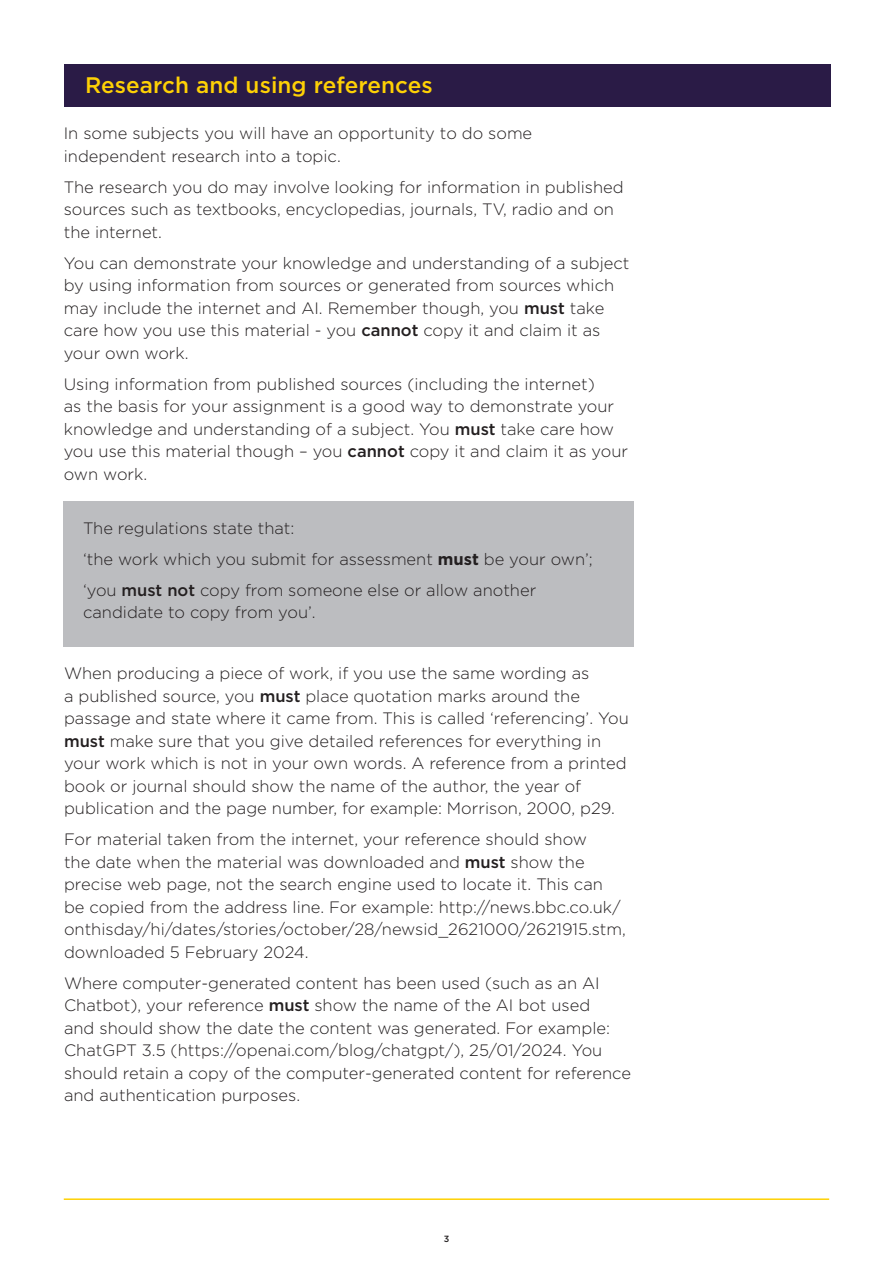
<style>
.page{position:relative;width:893px;height:1263px;background:#fff}
.page>*{position:absolute;margin:0;border:0;box-sizing:border-box;transform-origin:0 0}
.Heading_1_Bold{font:500 22.5px "Gotham";letter-spacing:.005em;color:#fed105}
.Sub_head_bold{font:300 16.5px/22.5px "Gotham";color:#231f20}
.Body_Copy{font:500 9px "Gotham";color:#231f20}
.s1{font-weight:500}
.s2{font-weight:700}
</style>
<div class="page">
<hr style="left:64px;top:1198px;width:765px;height:2px;background:#fed105">
<div style="left:63px;top:501px;width:571px;height:145px;background:#bcbdc0"></div>
<div style="left:64px;top:64px;width:767px;height:42px;background:#2a1b46"></div>
<p class="Heading_1_Bold" style="left:85px;top:72px;width:349px">Research and using references</p>
<p class="Sub_head_bold" style="left:64px;top:122px;width:470px">In some subjects you will have an opportunity to do some independent research into a topic.</p>
<p class="Sub_head_bold" style="left:64px;top:175px;width:561px">The research you do may involve looking for information in published sources such as textbooks, encyclopedias, journals, TV, radio and on the internet.</p>
<p class="Sub_head_bold" style="left:64px;top:251px;width:567px">You can demonstrate your knowledge and understanding of a subject by using information from sources or generated from sources which may include the internet and AI. Remember though, you <span class="s1">must</span> take care how you use this material - you <span class="s1">cannot</span> copy it and claim it as your own work.</p>
<p class="Sub_head_bold" style="left:64px;top:372px;width:566px">Using information from published sources (including the internet)<br>as the basis for your assignment is a good way to demonstrate your knowledge and understanding of a subject. You <span class="s1">must</span> take care how you use this material though – you <span class="s1">cannot</span> copy it and claim it as your own work.</p>
<p class="Sub_head_bold" style="left:83px;top:516px;width:213px">The regulations state that:</p>
<p class="Sub_head_bold" style="left:83px;top:547px;width:511px">‘the work which you submit for assessment <span class="s2">must</span> be your own’;</p>
<p class="Sub_head_bold" style="left:83px;top:578px;width:455px">‘you <span class="s1">must not</span> copy from someone else or allow another candidate to copy from you’.</p>
<p class="Sub_head_bold" style="left:64px;top:661px;width:566px">When producing a piece of work, if you use the same wording as<br>a published source, you <span class="s1">must</span> place quotation marks around the passage and state where it came from. This is called ‘referencing’. You <span class="s1">must</span> make sure that you give detailed references for everything in your work which is not in your own words. A reference from a printed book or journal should show the name of the author, the year of publication and the page number, for example: Morrison, 2000, p29.</p>
<p class="Sub_head_bold" style="left:64px;top:827px;width:563px">For material taken from the internet, your reference should show<br>the date when the material was downloaded and <span class="s1">must</span> show the precise web page, not the search engine used to locate it. This can be copied from the address line. For example: http://news.bbc.co.uk/ onthisday/hi/dates/stories/october/28/newsid_2621000/2621915.stm, downloaded 5 February 2024.</p>
<p class="Sub_head_bold" style="left:64px;top:971px;width:568px">Where computer-generated content has been used (such as an AI Chatbot), your reference <span class="s1">must</span> show the name of the AI bot used<br>and should show the date the content was generated. For example:<br>ChatGPT 3.5 (https://openai.com/blog/chatgpt/), 25/01/2024. You should retain a copy of the computer-generated content for reference and authentication purposes.</p>
<p class="Body_Copy" style="left:444px;top:1233px;width:7px">3</p>
</div>
